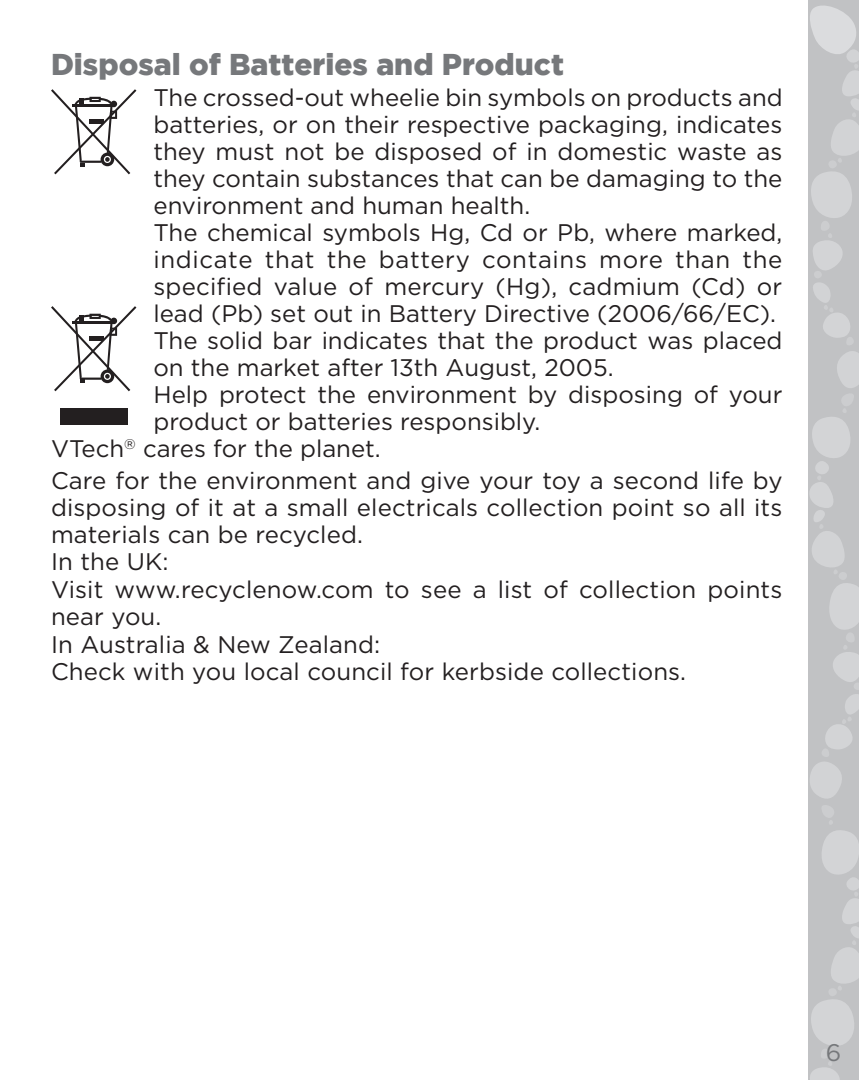
<style>
.page{position:relative;width:859px;height:1080px;background:#fff}
.page>*{position:absolute;margin:0;border:0;box-sizing:border-box;transform-origin:0 0}
.t1{font:900 30px "Gotham";color:#76787b}
.t2{font:24px/27px "Gotham HTF";color:#231f20}
.t3{font:24px "Gotham HTF";letter-spacing:.03em;color:#231f20}
.t4{font:24px "Gotham HTF";color:#76787b}
</style>
<div class="page">
<svg style="left:808px;top:0;width:51px;height:1080px;background:#c7c8ca"></svg>
<div style="left:60px;top:408px;width:68px;height:17px;background:#231f20"></div>
<svg style="left:51px;top:306px;width:85px;height:85px"></svg>
<svg style="left:89px;top:314px;width:12px;height:5px"></svg>
<svg style="left:51px;top:89px;width:85px;height:85px"></svg>
<svg style="left:89px;top:97px;width:12px;height:5px"></svg>
<p class="t1" style="left:51px;top:47px;width:514px">Disposal of Batteries and Product</p>
<p class="t2" style="left:153px;top:84px;width:631px">The crossed-out wheelie bin symbols on products and</p>
<p class="t2" style="left:153px;top:111px;width:630px">batteries, or on their respective packaging, indicates</p>
<p class="t2" style="left:153px;top:138px;width:630px">they must not be disposed of in domestic waste as</p>
<p class="t2" style="left:153px;top:165px;width:630px">they contain substances that can be damaging to the</p>
<p class="t2" style="left:153px;top:192px;width:378px">environment and human health.</p>
<p class="t2" style="left:153px;top:219px;width:630px">The chemical symbols Hg, Cd or Pb, where marked,</p>
<p class="t3" style="left:153px;top:247px;width:630px">indicate that the battery contains more than the</p>
<p class="t2" style="left:153px;top:273px;width:630px">specified value of mercury (Hg), cadmium (Cd) or</p>
<p class="t2" style="left:153px;top:300px;width:624px">lead (Pb) set out in Battery Directive (2006/66/EC).</p>
<p class="t2" style="left:153px;top:327px;width:630px">The solid bar indicates that the product was placed</p>
<p class="t2" style="left:153px;top:354px;width:462px">on the market after 13th August, 2005.</p>
<p class="t2" style="left:153px;top:381px;width:630px">Help protect the environment by disposing of your</p>
<p class="t2" style="left:153px;top:408px;width:388px">product or batteries responsibly.</p>
<p class="t2" style="left:51px;top:435px;width:331px">VTech<sup>®</sup> cares for the planet.</p>
<p class="t2" style="left:51px;top:466px;width:733px;text-align:justify">Care for the environment and give your toy a second life by disposing of it at a small electricals collection point so all its materials can be recycled.</p>
<p class="t2" style="left:51px;top:576px;width:733px">Visit www.recyclenow.com to see a list of collection points near you.</p>
<p class="t2" style="left:51px;top:548px;width:119px">In the UK:</p>
<p class="t2" style="left:51px;top:631px;width:637px">In Australia &amp; New Zealand:<br>Check with you local council for kerbside collections.</p>
<p class="t4" style="left:826px;top:1039px;width:17px">6</p>
</div>
